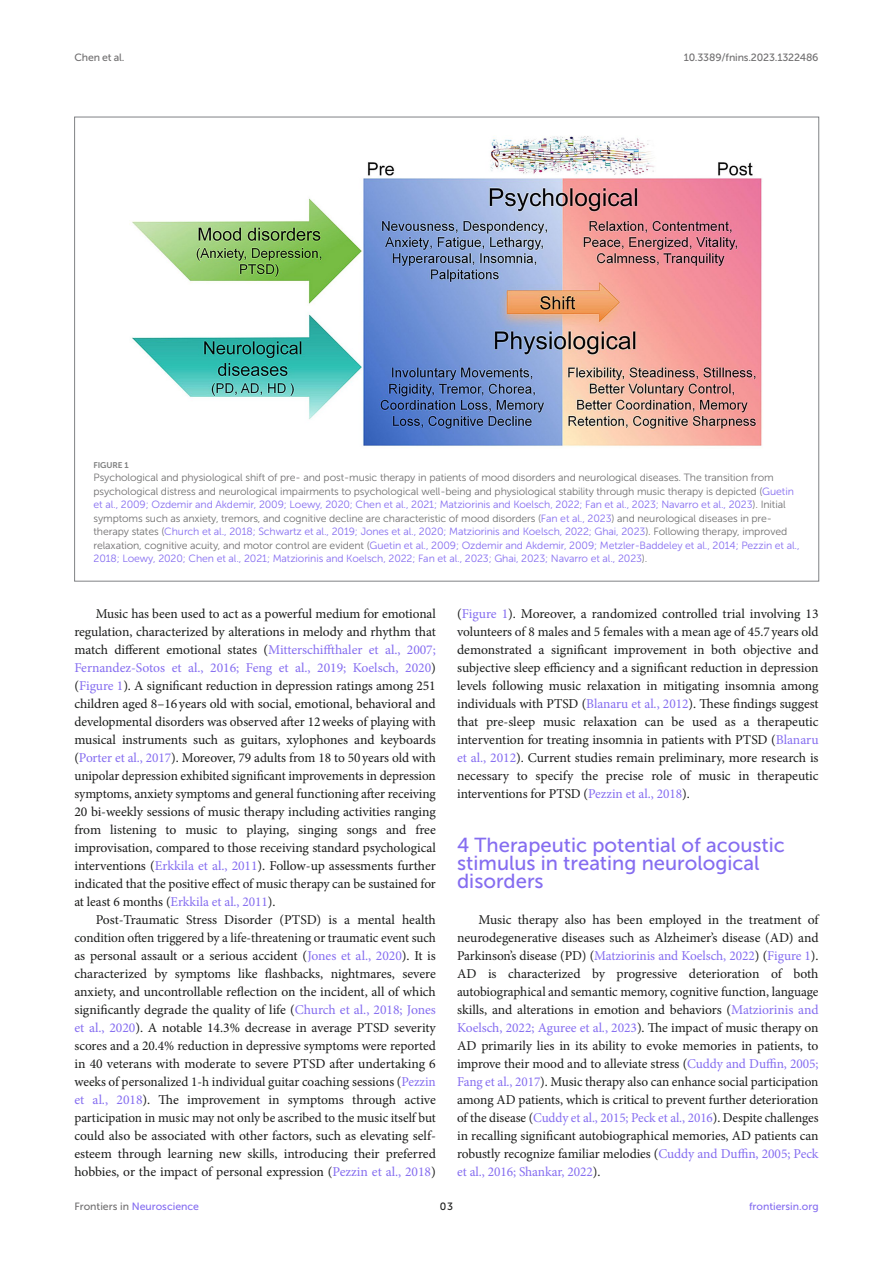
<style>
.page{position:relative;width:893px;height:1263px;background:#fff}
.page>*{position:absolute;margin:0;border:0;box-sizing:border-box;transform-origin:0 0}
.HEAD_1{font:20.25px/18px "Museo Sans 500";color:#856df0}
.TEXT{font:13.5px/18px "Minion Pro";letter-spacing:-.005em;color:#1b1c1b;text-align:justify}
.TEXT_FLUSH{font:13.5px/18px "Minion Pro";letter-spacing:-.005em;color:#1b1c1b;text-align:justify}
.FIG_LEG{font:10.5px/13.5px "Museo Sans 300";letter-spacing:-.01em;color:#706f70}
.t1{font:10.5px "Museo Sans 500";color:#856df0}
.t2{font:10.5px "Museo Sans 500";letter-spacing:-.015em;color:#706f70}
.t3{font:10.5px "Museo Sans 500";color:#1b1c1b}
.FIG_HD{font:8.25px "Museo Sans 700";letter-spacing:-.01em;color:#7e7f7f}
.s1{color:#856df0}
.s2{color:#706f70}
</style>
<div class="page">
<img style="left:132px;top:136px;width:631px;height:310px">
<p class="t2" style="left:74px;top:51px;width:52px">Chen et al.</p>
<p class="t2" style="left:684px;top:51px;width:136px">10.3389/fnins.2023.1322486</p>
<p class="FIG_HD" style="left:94px;top:460px;width:37px">FIGURE 1</p>
<p class="FIG_LEG" style="left:94px;top:471px;width:708px">Psychological and physiological shift of pre- and post-music therapy in patients of mood disorders and neurological diseases. The transition from psychological distress and neurological impairments to psychological well-being and physiological stability through music therapy is depicted (<span class="s1">Guetin et al., 2009; Ozdemir and Akdemir, 2009; Loewy, 2020; Chen et al., 2021; Matziorinis and Koelsch, 2022; Fan et al., 2023; Navarro et al., 2023</span>). Initial symptoms such as anxiety, tremors, and cognitive decline are characteristic of mood disorders (<span class="s1">Fan et al., 2023</span>) and neurological diseases in pre&shy;therapy states (<span class="s1">Church et al., 2018; Schwartz et al., 2019; Jones et al., 2020; Matziorinis and Koelsch, 2022; Ghai, 2023</span>). Following therapy, improved relaxation, cognitive acuity, and motor control are evident (<span class="s1">Guetin et al., 2009; Ozdemir and Akdemir, 2009; Metzler-Baddeley et al., 2014; Pezzin et al., 2018; Loewy, 2020; Chen et al., 2021; Matziorinis and Koelsch, 2022; Fan et al., 2023; Ghai, 2023; Navarro et al., 2023</span>).</p>
<p class="TEXT" style="left:74px;top:605px;width:363px;text-indent:21px">Music has been used to act as a powerful medium for emotional regulation, characterized by alterations in melody and rhythm that match different emotional states (<span class="s1">Mitterschiffthaler et al., 2007; Fernandez-Sotos et al., 2016; Feng et al., 2019; Koelsch, 2020</span>) (<span class="s1">Figure 1</span>). A significant reduction in depression ratings among 251 children aged 8–16years old with social, emotional, behavioral and developmental disorders was observed after 12weeks of playing with musical instruments such as guitars, xylophones and keyboards (<span class="s1">Porter et al., 2017</span>). Moreover, 79 adults from 18 to 50years old with unipolar depression exhibited significant improvements in depression symptoms, anxiety symptoms and general functioning after receiving 20 bi-weekly sessions of music therapy including activities ranging from listening to music to playing, singing songs and free improvisation, compared to those receiving standard psychological interventions (<span class="s1">Erkkila et al., 2011</span>). Follow-up assessments further indicated that the positive effect of music therapy can be sustained for at least 6 months (<span class="s1">Erkkila et al., 2011</span>).</p>
<p class="TEXT" style="left:74px;top:911px;width:363px;text-indent:21px">Post-Traumatic Stress Disorder (PTSD) is a mental health condition often triggered by a life-threatening or traumatic event such as personal assault or a serious accident (<span class="s1">Jones et al., 2020</span>). It is characterized by symptoms like flashbacks, nightmares, severe anxiety, and uncontrollable reflection on the incident, all of which significantly degrade the quality of life (<span class="s1">Church et al., 2018; Jones et al., 2020</span>). A notable 14.3% decrease in average PTSD severity scores and a 20.4% reduction in depressive symptoms were reported in 40 veterans with moderate to severe PTSD after undertaking 6 weeks of personalized 1-h individual guitar coaching sessions (<span class="s1">Pezzin et al., 2018</span>). The improvement in symptoms through active participation in music may not only be ascribed to the music itself but could also be associated with other factors, such as elevating self&shy;esteem through learning new skills, introducing their preferred hobbies, or the impact of personal expression (<span class="s1">Pezzin et al., 2018</span>)</p>
<p class="TEXT" style="left:457px;top:605px;width:363px">(<span class="s1">Figure 1</span>). Moreover, a randomized controlled trial involving 13 volunteers of 8 males and 5 females with a mean age of 45.7years old demonstrated a significant improvement in both objective and subjective sleep efficiency and a significant reduction in depression levels following music relaxation in mitigating insomnia among individuals with PTSD (<span class="s1">Blanaru et al., 2012</span>). These findings suggest that pre-sleep music relaxation can be used as a therapeutic intervention for treating insomnia in patients with PTSD (<span class="s1">Blanaru et al., 2012</span>). Current studies remain preliminary, more research is necessary to specify the precise role of music in therapeutic interventions for PTSD (<span class="s1">Pezzin et al., 2018</span>).</p>
<p class="HEAD_1" style="left:457px;top:836px;width:329px">4 Therapeutic potential of acoustic stimulus in treating neurological disorders</p>
<p class="TEXT_FLUSH" style="left:457px;top:911px;width:363px;text-indent:21px">Music therapy also has been employed in the treatment of neurodegenerative diseases such as Alzheimer’s disease (AD) and Parkinson’s disease (PD) (<span class="s1">Matziorinis and Koelsch, 2022</span>) (<span class="s1">Figure 1</span>).<br>AD is characterized by progressive deterioration of both autobiographical and semantic memory, cognitive function, language skills, and alterations in emotion and behaviors (<span class="s1">Matziorinis and Koelsch, 2022; Aguree et al., 2023</span>). The impact of music therapy on AD primarily lies in its ability to evoke memories in patients, to improve their mood and to alleviate stress (<span class="s1">Cuddy and Duffin, 2005; Fang et al., 2017</span>). Music therapy also can enhance social participation among AD patients, which is critical to prevent further deterioration of the disease (<span class="s1">Cuddy et al., 2015; Peck et al., 2016</span>). Despite challenges in recalling significant autobiographical memories, AD patients can robustly recognize familiar melodies (<span class="s1">Cuddy and Duffin, 2005; Peck et al., 2016; Shankar, 2022</span>).</p>
<p class="t1" style="left:74px;top:1200px;width:126px"><span class="s2">Frontiers in</span> Neuroscience</p>
<p class="t3" style="left:440px;top:1200px;width:15px">03</p>
<p class="t1" style="left:749px;top:1200px;width:71px">frontiersin.org</p>
</div>
